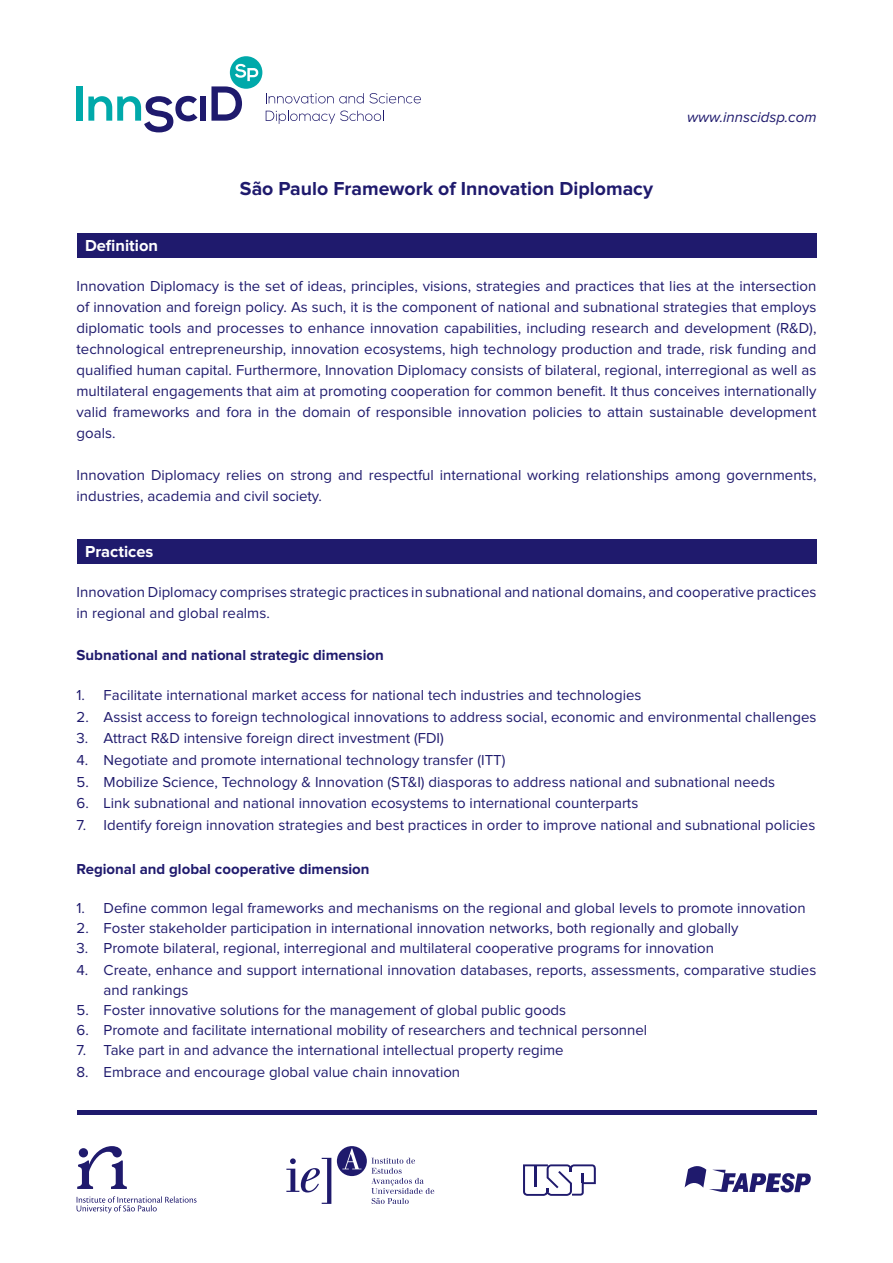
<style>
.page{position:relative;width:893px;height:1263px;background:#fff}
.page>*{position:absolute;margin:0;border:0;box-sizing:border-box;transform-origin:0 0}
.t1{font:700 19.5px "Proxima Nova";color:#1f1a6d}
.t2{font:700 16.5px "Proxima Nova";color:#fff}
.t3{font:15px/21px "Proxima Nova";color:#1f1a6d}
.t4{font:700 15px "Proxima Nova";color:#1f1a6d}
.t5{font:italic 15px "Proxima Nova";color:#1f1a6d}
</style>
<div class="page">
<div style="left:77px;top:539px;width:739px;height:25px;background:#1f1a6d"></div>
<div style="left:230px;top:56px;width:32px;height:33px;background:#00a9aa;border-radius:50%"></div>
<div style="left:77px;top:86px;width:6px;height:35px;background:#00a9aa"></div>
<svg style="left:88px;top:96px;width:110px;height:36px"></svg>
<div style="left:200px;top:96px;width:6px;height:25px;background:#1f1a6d"></div>
<svg style="left:211px;top:64px;width:49px;height:57px"></svg>
<svg style="left:266px;top:93px;width:155px;height:11px"></svg>
<svg style="left:266px;top:111px;width:118px;height:13px"></svg>
<svg style="left:523px;top:1164px;width:73px;height:32px"></svg>
<svg style="left:685px;top:1166px;width:126px;height:26px"></svg>
<svg style="left:77px;top:1146px;width:50px;height:43px"></svg>
<svg style="left:77px;top:1196px;width:120px;height:17px"></svg>
<svg style="left:337px;top:1146px;width:30px;height:30px"></svg>
<svg style="left:286px;top:1158px;width:45px;height:46px"></svg>
<svg style="left:342px;top:1148px;width:19px;height:21px"></svg>
<svg style="left:371px;top:1158px;width:63px;height:46px"></svg>
<div style="left:77px;top:1110px;width:739px;height:5px;background:#1f1a6d"></div>
<div style="left:77px;top:233px;width:739px;height:25px;background:#1f1a6d"></div>
<p class="t1" style="left:240px;top:179px;width:414px">São Paulo Framework of Innovation Diplomacy</p>
<p class="t5" style="left:687px;top:110px;width:131px">www.innscidsp.com</p>
<p class="t2" style="left:85px;top:238px;width:75px">Definition</p>
<p class="t3" style="left:77px;top:276px;width:741px;text-align:justify">Innovation Diplomacy is the set of ideas, principles, visions, strategies and practices that lies at the intersection of innovation and foreign policy. As such, it is the component of national and subnational strategies that employs diplomatic tools and processes to enhance innovation capabilities, including research and development (R&amp;D), technological entrepreneurship, innovation ecosystems, high technology production and trade, risk funding and qualified human capital. Furthermore, Innovation Diplomacy consists of bilateral, regional, interregional as well as multilateral engagements that aim at promoting cooperation for common benefit. It thus conceives internationally valid frameworks and fora in the domain of responsible innovation policies to attain sustainable development goals.</p>
<p class="t3" style="left:77px;top:465px;width:741px">Innovation Diplomacy relies on strong and respectful international working relationships among governments, industries, academia and civil society.</p>
<p class="t2" style="left:85px;top:544px;width:70px">Practices</p>
<p class="t3" style="left:77px;top:582px;width:741px">Innovation Diplomacy comprises strategic practices in subnational and national domains, and cooperative practices in regional and global realms.</p>
<p class="t4" style="left:77px;top:648px;width:309px">Subnational and national strategic dimension</p>
<p class="t3" style="left:77px;top:685px;width:567px">1. Facilitate international market access for national tech industries and technologies</p>
<p class="t3" style="left:77px;top:707px;width:741px">2. Assist access to foreign technological innovations to address social, economic and environmental challenges</p>
<p class="t3" style="left:77px;top:729px;width:369px">3. Attract R&amp;D intensive foreign direct investment (FDI)</p>
<p class="t3" style="left:77px;top:750px;width:430px">4. Negotiate and promote international technology transfer (ITT)</p>
<p class="t3" style="left:77px;top:772px;width:700px">5. Mobilize Science, Technology &amp; Innovation (ST&amp;I) diasporas to address national and subnational needs</p>
<p class="t3" style="left:77px;top:793px;width:563px">6. Link subnational and national innovation ecosystems to international counterparts</p>
<p class="t3" style="left:77px;top:815px;width:740px">7. Identify foreign innovation strategies and best practices in order to improve national and subnational policies</p>
<p class="t4" style="left:77px;top:862px;width:295px">Regional and global cooperative dimension</p>
<p class="t3" style="left:77px;top:898px;width:731px">1. Define common legal frameworks and mechanisms on the regional and global levels to promote innovation</p>
<p class="t3" style="left:77px;top:918px;width:664px">2. Foster stakeholder participation in international innovation networks, both regionally and globally</p>
<p class="t3" style="left:77px;top:938px;width:639px">3. Promote bilateral, regional, interregional and multilateral cooperative programs for innovation</p>
<p class="t3" style="left:104px;top:961px;width:714px;line-height:19.5px;text-indent:-27px">4. Create, enhance and support international innovation databases, reports, assessments, comparative studies and rankings</p>
<p class="t3" style="left:77px;top:1000px;width:491px">5. Foster innovative solutions for the management of global public goods</p>
<p class="t3" style="left:77px;top:1020px;width:572px">6. Promote and facilitate international mobility of researchers and technical personnel</p>
<p class="t3" style="left:77px;top:1040px;width:489px">7. Take part in and advance the international intellectual property regime</p>
<p class="t3" style="left:77px;top:1062px;width:385px">8. Embrace and encourage global value chain innovation</p>
</div>
